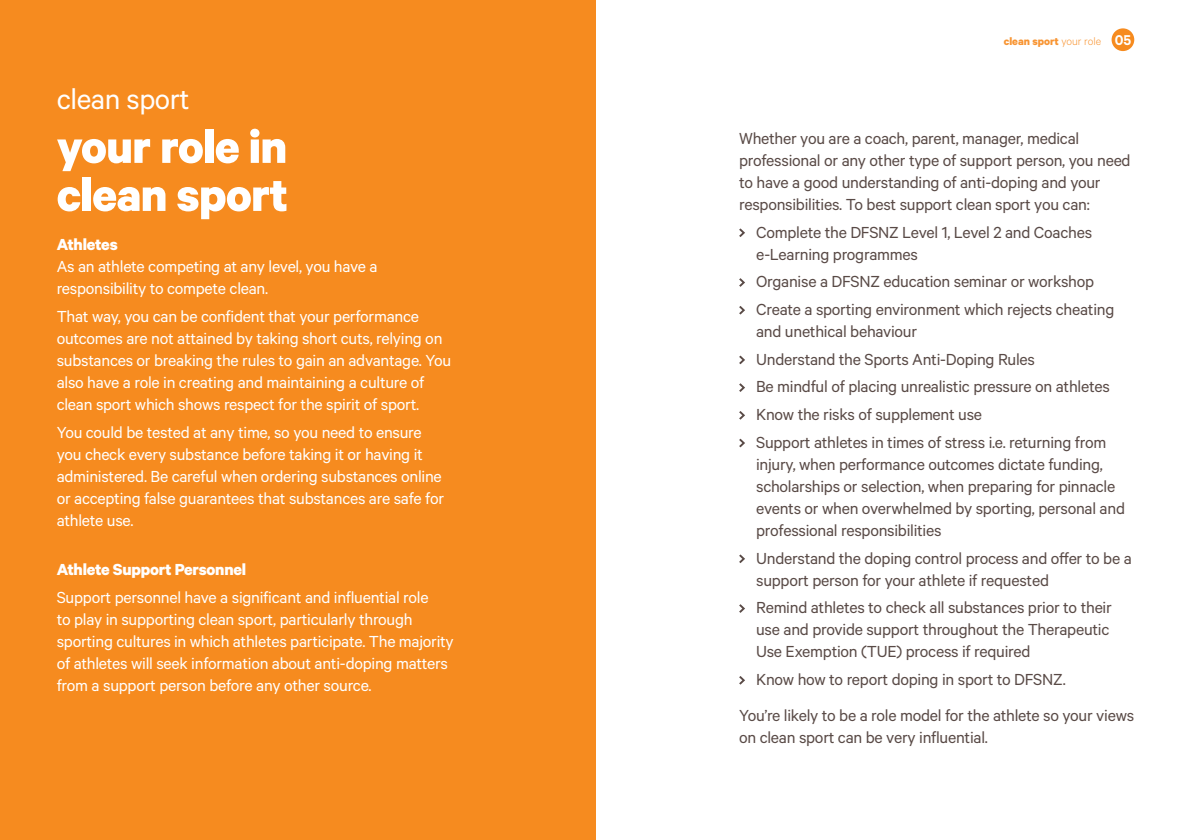
<style>
.page{position:relative;width:1191px;height:840px;background:#fff}
.page>*{position:absolute;margin:0;border:0;box-sizing:border-box;transform-origin:0 0}
.t1{font:700 52px/48px "Calibre";letter-spacing:-.015em;color:#fff}
.t2{font:32px "Calibre";letter-spacing:-.015em;color:#fff}
.t3{font:18px/22px "Calibre";letter-spacing:-.015em;color:#594a46}
.t4{font:18px/22px "Calibre";letter-spacing:-.015em;color:#fff}
.t5{font:700 18px "Calibre";letter-spacing:-.015em;color:#fff}
.t6{font:600 16px "Calibre";color:#fff}
.t7{font:700 12px "Calibre";color:#f89533}
.s1{font-weight:300}
</style>
<div class="page">
<div style="left:0;top:0;width:595px;height:839px;background:#f68b1f"></div>
<div style="left:1111px;top:28px;width:23px;height:23px;background:#f68b1f;border-radius:50%"></div>
<svg style="left:739px;top:228px;width:6px;height:9px"></svg>
<svg style="left:739px;top:278px;width:6px;height:9px"></svg>
<svg style="left:739px;top:306px;width:6px;height:8px"></svg>
<svg style="left:739px;top:355px;width:6px;height:9px"></svg>
<svg style="left:739px;top:383px;width:6px;height:9px"></svg>
<svg style="left:739px;top:411px;width:6px;height:8px"></svg>
<svg style="left:739px;top:438px;width:6px;height:9px"></svg>
<svg style="left:739px;top:554px;width:6px;height:9px"></svg>
<svg style="left:739px;top:604px;width:6px;height:8px"></svg>
<svg style="left:739px;top:676px;width:6px;height:8px"></svg>
<h2 class="t2" style="left:57px;top:80px;width:134px">clean sport</h2>
<h1 class="t1" style="left:57px;top:121px;width:233px">your role in clean sport</h1>
<p class="t5" style="left:57px;top:233px;width:63px">Athletes</p>
<p class="t4" style="left:57px;top:254px;width:322px">As an athlete competing at any level, you have a responsibility to compete clean.</p>
<p class="t4" style="left:57px;top:304px;width:396px">That way, you can be confident that your performance outcomes are not attained by taking short cuts, relying on substances or breaking the rules to gain an advantage. You also have a role in creating and maintaining a culture of clean sport which shows respect for the spirit of sport.</p>
<p class="t4" style="left:57px;top:420px;width:389px">You could be tested at any time, so you need to ensure you check every substance before taking it or having it administered. Be careful when ordering substances online or accepting false guarantees that substances are safe for athlete use.</p>
<p class="t5" style="left:57px;top:558px;width:191px">Athlete Support Personnel</p>
<p class="t4" style="left:57px;top:585px;width:398px">Support personnel have a significant and influential role<br>to play in supporting clean sport, particularly through sporting cultures in which athletes participate. The majority of athletes will seek information about anti-doping matters from a support person before any other source.</p>
<p class="t7" style="left:1003px;top:34px;width:99px">clean sport <span class="s1">your role</span></p>
<p class="t6" style="left:1114px;top:30px;width:18px">05</p>
<p class="t3" style="left:739px;top:126px;width:393px">Whether you are a coach, parent, manager, medical professional or any other type of support person, you need to have a good understanding of anti-doping and your responsibilities. To best support clean sport you can:</p>
<p class="t3" style="left:756px;top:220px;width:337px">Complete the DFSNZ Level 1, Level 2 and Coaches e-Learning programmes</p>
<p class="t3" style="left:756px;top:267px;width:360px;line-height:27.6px">Organise a DFSNZ education seminar or workshop<br>Create a sporting environment which rejects cheating</p>
<p class="t3" style="left:756px;top:317px;width:355px;line-height:27.6px">and unethical behaviour<br>Understand the Sports Anti-Doping Rules<br>Be mindful of placing unrealistic pressure on athletes Know the risks of supplement use<br>Support athletes in times of stress i.e. returning from</p>
<p class="t3" style="left:756px;top:452px;width:370px">injury, when performance outcomes dictate funding, scholarships or selection, when preparing for pinnacle events or when overwhelmed by sporting, personal and professional responsibilities</p>
<p class="t3" style="left:756px;top:546px;width:377px">Understand the doping control process and offer to be a support person for your athlete if requested</p>
<p class="t3" style="left:756px;top:595px;width:357px">Remind athletes to check all substances prior to their use and provide support throughout the Therapeutic<br>Use Exemption (TUE) process if required</p>
<p class="t3" style="left:739px;top:660px;width:396px;line-height:35.4px;text-indent:17px">Know how to report doping in sport to DFSNZ.<br>You’re likely to be a role model for the athlete so your views</p>
<p class="t3" style="left:739px;top:724px;width:250px">on clean sport can be very influential.</p>
</div>
